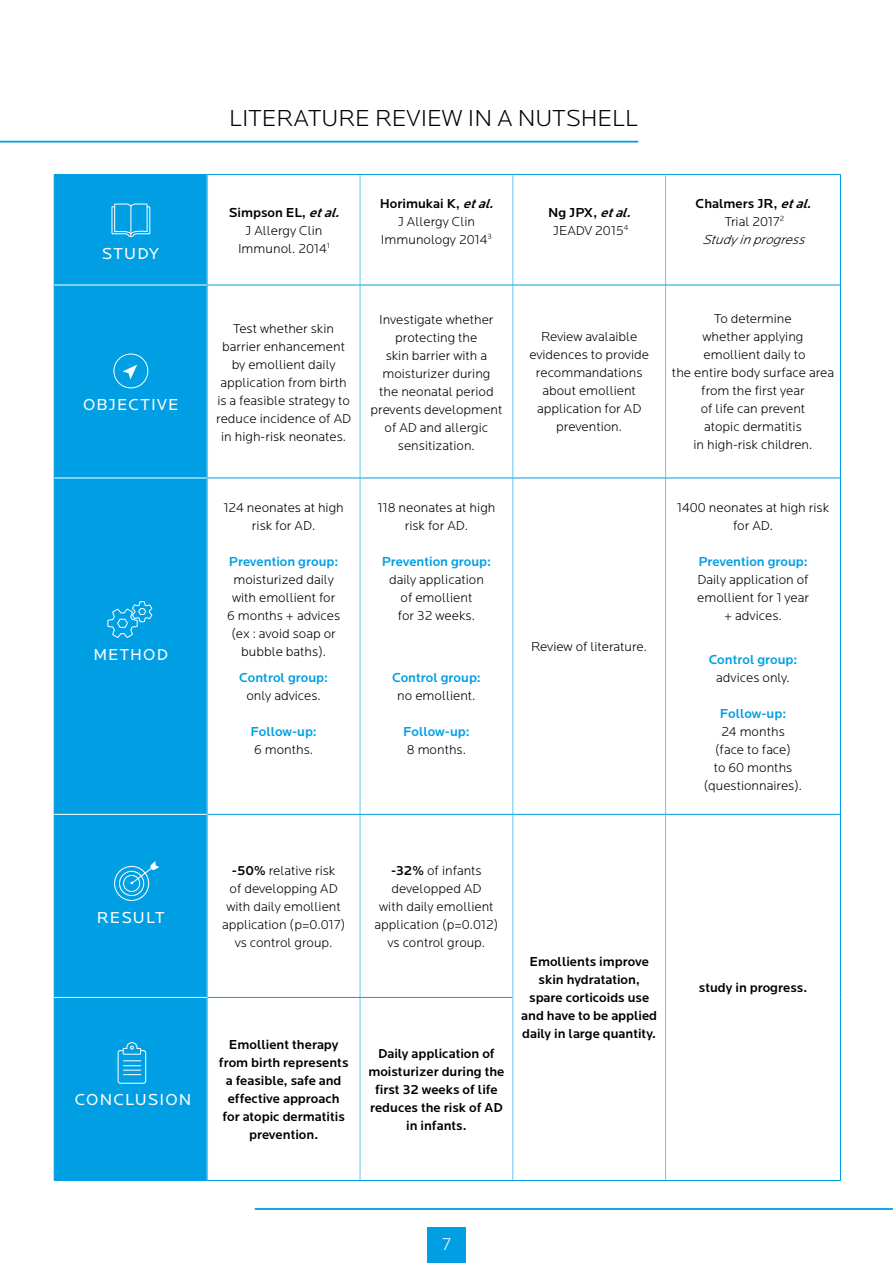
<style>
.page{position:relative;width:893px;height:1263px;background:#fff}
.page>*{position:absolute;margin:0;border:0;box-sizing:border-box;transform-origin:0 0}
.t1{font:300 24px "Locator";color:#000}
.t2{font:300 18px "Locator";color:#fff}
.t3{font:16.5px "Locator";letter-spacing:.07em;color:#fff}
.t4{font:300 13.5px/18px "Locator";color:#000;text-align:center}
.t5{font:500 13.5px/18px "Locator";color:#000;text-align:center}
.t6{font:500 13.5px "Locator";color:#009fe3}
.t7{font:italic 300 13.5px/18px "Locator";color:#000;text-align:center}
.s1{font-weight:500}
.s2{font-weight:500;font-style:italic}
.s3{font-weight:500;font-style:normal}
.s4{font-style:normal}
</style>
<div class="page">
<hr style="left:0;top:141px;width:638px;height:2px;background:#009fe3">
<hr style="left:255px;top:1208px;width:638px;height:2px;background:#009fe3">
<div style="left:427px;top:1228px;width:39px;height:35px;background:#009fe3"></div>
<div style="left:55px;top:175px;width:152px;height:1005px;background:#009fe3"></div>
<hr style="left:360px;top:175px;width:1px;height:110px;background:#64c7f3">
<hr style="left:512px;top:175px;width:1px;height:110px;background:#64c7f3">
<hr style="left:665px;top:175px;width:1px;height:110px;background:#64c7f3">
<hr style="left:360px;top:285px;width:1px;height:193px;background:#64c7f3">
<hr style="left:512px;top:285px;width:1px;height:193px;background:#64c7f3">
<hr style="left:665px;top:285px;width:1px;height:193px;background:#64c7f3">
<hr style="left:360px;top:478px;width:1px;height:336px;background:#64c7f3">
<hr style="left:512px;top:478px;width:1px;height:336px;background:#64c7f3">
<hr style="left:665px;top:478px;width:1px;height:336px;background:#64c7f3">
<hr style="left:360px;top:814px;width:1px;height:183px;background:#64c7f3">
<hr style="left:512px;top:814px;width:1px;height:183px;background:#64c7f3">
<hr style="left:665px;top:814px;width:1px;height:183px;background:#64c7f3">
<hr style="left:360px;top:997px;width:1px;height:183px;background:#64c7f3">
<hr style="left:512px;top:997px;width:1px;height:183px;background:#64c7f3">
<hr style="left:665px;top:997px;width:1px;height:183px;background:#64c7f3">
<hr style="left:207px;top:175px;width:1px;height:110px;background:#64c7f3">
<hr style="left:207px;top:285px;width:1px;height:193px;background:#64c7f3">
<hr style="left:207px;top:478px;width:1px;height:336px;background:#64c7f3">
<hr style="left:207px;top:814px;width:1px;height:183px;background:#64c7f3">
<hr style="left:207px;top:997px;width:1px;height:183px;background:#64c7f3">
<hr style="left:54px;top:174px;width:153px;height:1px;background:#009fe3">
<hr style="left:54px;top:175px;width:1px;height:110px;background:#009fe3">
<hr style="left:207px;top:174px;width:153px;height:1px;background:#009fe3">
<hr style="left:360px;top:174px;width:153px;height:1px;background:#009fe3">
<hr style="left:513px;top:174px;width:153px;height:1px;background:#009fe3">
<hr style="left:666px;top:174px;width:175px;height:1px;background:#009fe3">
<hr style="left:840px;top:175px;width:1px;height:110px;background:#009fe3">
<hr style="left:54px;top:285px;width:1px;height:193px;background:#009fe3">
<hr style="left:208px;top:285px;width:152px;height:1px;background:#009fe3">
<hr style="left:360px;top:285px;width:153px;height:1px;background:#009fe3">
<hr style="left:513px;top:285px;width:153px;height:1px;background:#009fe3">
<hr style="left:666px;top:285px;width:175px;height:1px;background:#009fe3">
<hr style="left:840px;top:285px;width:1px;height:193px;background:#009fe3">
<hr style="left:54px;top:478px;width:1px;height:336px;background:#009fe3">
<hr style="left:208px;top:478px;width:152px;height:1px;background:#009fe3">
<hr style="left:360px;top:478px;width:153px;height:1px;background:#009fe3">
<hr style="left:513px;top:478px;width:153px;height:1px;background:#009fe3">
<hr style="left:666px;top:478px;width:175px;height:1px;background:#009fe3">
<hr style="left:840px;top:478px;width:1px;height:336px;background:#009fe3">
<hr style="left:54px;top:814px;width:1px;height:183px;background:#009fe3">
<hr style="left:208px;top:814px;width:152px;height:1px;background:#009fe3">
<hr style="left:360px;top:814px;width:153px;height:1px;background:#009fe3">
<hr style="left:513px;top:814px;width:153px;height:1px;background:#009fe3">
<hr style="left:666px;top:814px;width:175px;height:1px;background:#009fe3">
<hr style="left:840px;top:814px;width:1px;height:183px;background:#009fe3">
<hr style="left:54px;top:997px;width:1px;height:183px;background:#009fe3">
<hr style="left:208px;top:997px;width:152px;height:1px;background:#009fe3">
<hr style="left:360px;top:997px;width:152px;height:1px;background:#009fe3">
<hr style="left:840px;top:997px;width:1px;height:183px;background:#009fe3">
<hr style="left:54px;top:1180px;width:153px;height:1px;background:#009fe3">
<hr style="left:207px;top:1180px;width:153px;height:1px;background:#009fe3">
<hr style="left:360px;top:1180px;width:153px;height:1px;background:#009fe3">
<hr style="left:513px;top:1180px;width:153px;height:1px;background:#009fe3">
<hr style="left:666px;top:1180px;width:175px;height:1px;background:#009fe3">
<hr style="left:54px;top:285px;width:153px;height:1px;background:#fff">
<hr style="left:54px;top:478px;width:153px;height:1px;background:#fff">
<hr style="left:54px;top:814px;width:153px;height:1px;background:#fff">
<hr style="left:54px;top:997px;width:153px;height:1px;background:#fff">
<svg style="left:111px;top:203px;width:40px;height:34px"></svg>
<svg style="left:122px;top:365px;width:15px;height:14px"></svg>
<div style="left:114px;top:354px;width:34px;height:34px;border:1px solid #fff;border-radius:50%"></div>
<svg style="left:107px;top:601px;width:46px;height:37px;background:#23ace6"></svg>
<div style="left:123px;top:875px;width:17px;height:17px;border:1px solid #fff;border-radius:50%"></div>
<div style="left:119px;top:871px;width:25px;height:25px;border:1px solid #fff;border-radius:50%"></div>
<div style="left:114px;top:866px;width:35px;height:35px;border:1px solid #fff;border-radius:50%"></div>
<svg style="left:130px;top:861px;width:29px;height:24px"></svg>
<div style="left:118px;top:1050px;width:28px;height:33px;border:1px solid #fff;border-radius:2px"></div>
<svg style="left:122px;top:1042px;width:19px;height:33px"></svg>
<p class="t3" style="left:102px;top:244px;width:58px">STUDY</p>
<p class="t3" style="left:83px;top:396px;width:97px">OBJECTIVE</p>
<p class="t3" style="left:93px;top:645px;width:76px">METHOD</p>
<h1 class="t1" style="left:229px;top:106px;width:411px">LITERATURE REVIEW IN A NUTSHELL</h1>
<p class="t4" style="left:229px;top:204px;width:117px"><span class="s1">Simpson EL,</span> <span class="s2">etal.<br></span>J Allergy Clin<br>Immunol. 2014<sup>1</sup></p>
<p class="t4" style="left:380px;top:195px;width:120px"><span class="s1">Horimukai K,</span> <span class="s2">etal.<br></span>J Allergy Clin<br>Immunology 2014<sup>3</sup></p>
<p class="t4" style="left:548px;top:204px;width:89px"><span class="s1">Ng JPX,</span> <span class="s2">etal.<br></span>JEADV 2015<sup>4</sup></p>
<p class="t7" style="left:696px;top:195px;width:122px"><span class="s3">Chalmers JR,</span> <span class="s1">etal.<br></span><span class="s4">Trial 2017</span><sup>2<br></sup>Studyinprogress</p>
<p class="t4" style="left:216px;top:319px;width:136px">Test whether skin barrier enhancement by emollient daily application from birth is a feasible strategy to reduce incidence of AD in high-risk neonates.</p>
<p class="t4" style="left:370px;top:310px;width:133px">Investigate whether protecting the<br>skin barrier with a moisturizer during<br>the neonatal period prevents development of AD and allergic sensitization.</p>
<p class="t4" style="left:223px;top:499px;width:122px">124 neonates at high risk for AD.</p>
<p class="t6" style="left:229px;top:554px;width:111px">Prevention group:</p>
<p class="t4" style="left:227px;top:571px;width:115px">moisturized daily with emollient for<br>6 months + advices (ex : avoid soap or bubble baths).</p>
<p class="t6" style="left:239px;top:670px;width:90px">Control group:</p>
<p class="t4" style="left:246px;top:687px;width:76px">only advices.</p>
<p class="t6" style="left:250px;top:724px;width:68px">Follow-up:</p>
<p class="t4" style="left:254px;top:741px;width:61px">6 months.</p>
<p class="t4" style="left:377px;top:499px;width:120px">118 neonates at high risk for AD.</p>
<p class="t6" style="left:382px;top:554px;width:111px">Prevention group:</p>
<p class="t4" style="left:389px;top:571px;width:96px">daily application of emollient<br>for 32 weeks.</p>
<p class="t6" style="left:392px;top:670px;width:90px">Control group:</p>
<p class="t4" style="left:397px;top:687px;width:80px">no emollient.</p>
<p class="t6" style="left:403px;top:724px;width:68px">Follow-up:</p>
<p class="t4" style="left:407px;top:741px;width:61px">8 months.</p>
<p class="t4" style="left:529px;top:328px;width:121px">Review avalaible evidences to provide recommandations about emollient application for AD prevention.</p>
<p class="t4" style="left:531px;top:638px;width:117px">Review of literature.</p>
<p class="t4" style="left:672px;top:310px;width:164px">To determine<br>whether applying<br>emollient daily to<br>the entire body surface area from the first year<br>of life can prevent<br>atopic dermatitis<br>in high-risk children.</p>
<p class="t4" style="left:677px;top:499px;width:154px">1400 neonates at high risk for AD.</p>
<p class="t6" style="left:698px;top:554px;width:111px">Prevention group:</p>
<p class="t4" style="left:697px;top:571px;width:113px">Daily application of emollient for 1 year + advices.</p>
<p class="t6" style="left:709px;top:652px;width:90px">Control group:</p>
<p class="t4" style="left:716px;top:669px;width:75px">advices only.</p>
<p class="t6" style="left:720px;top:706px;width:68px">Follow-up:</p>
<p class="t4" style="left:704px;top:723px;width:100px">24 months<br>(face to face)<br>to 60 months (questionnaires).</p>
<p class="t3" style="left:97px;top:909px;width:69px">RESULT</p>
<p class="t3" style="left:75px;top:1091px;width:118px">CONCLUSION</p>
<p class="t4" style="left:222px;top:862px;width:125px"><span class="s1">-50%</span> relative risk<br>of developping AD with daily emollient application (p=0.017) vs control group.</p>
<p class="t4" style="left:374px;top:862px;width:125px"><span class="s1">-32%</span> of infants developped AD<br>with daily emollient application (p=0.012) vs control group.</p>
<p class="t5" style="left:219px;top:1036px;width:131px">Emollient therapy from birth represents a feasible, safe and effective approach for atopic dermatitis prevention.</p>
<p class="t5" style="left:368px;top:1045px;width:138px">Daily application of moisturizer during the first 32 weeks of life reduces the risk of AD in infants.</p>
<p class="t5" style="left:521px;top:953px;width:137px">Emollients improve skin hydratation, spare corticoids use and have to be applied daily in large quantity.</p>
<p class="t5" style="left:699px;top:978px;width:110px">study in progress.</p>
<h2 class="t2" style="left:442px;top:1234px;width:11px">7</h2>
</div>
